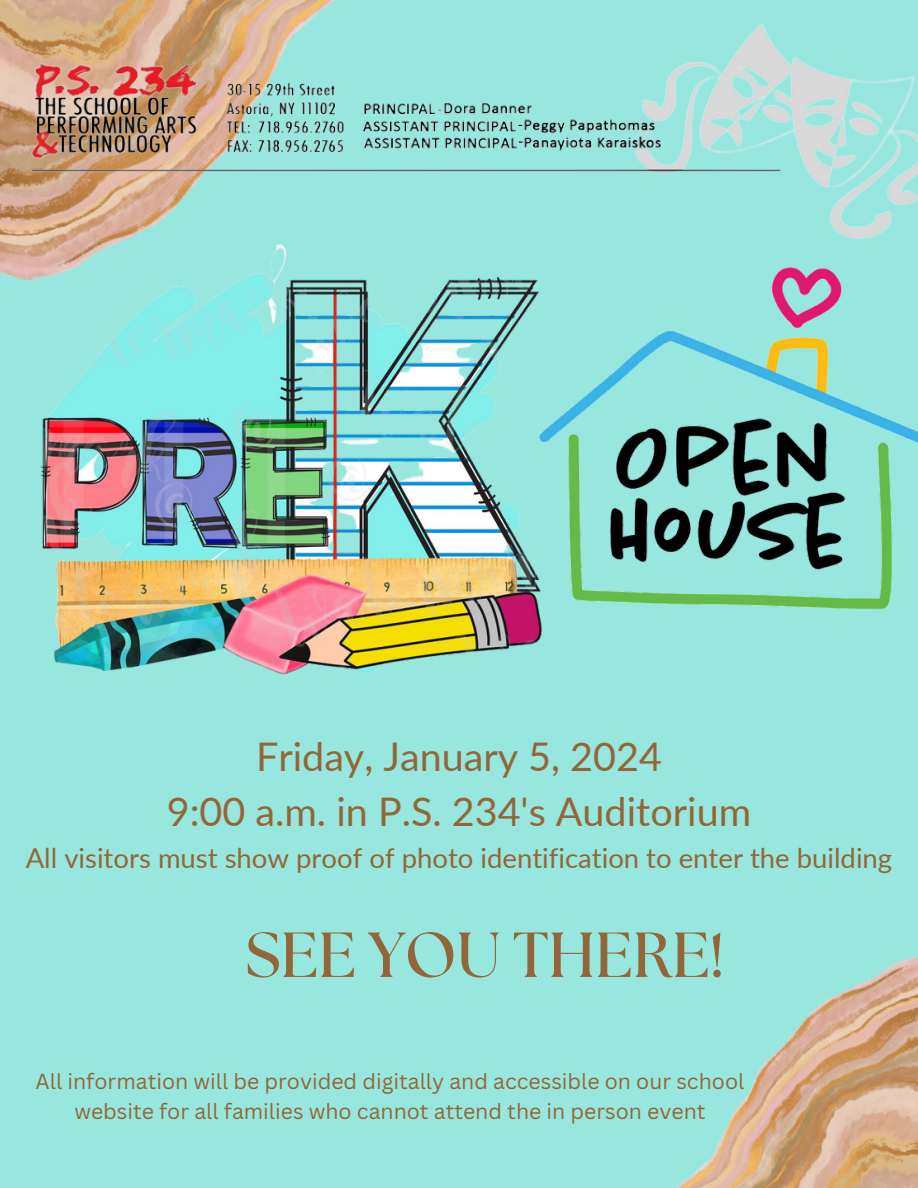
<style>
.page{position:relative;width:918px;height:1188px;background:#98e7de}
.page>*{position:absolute;margin:0;border:0;box-sizing:border-box;transform-origin:0 0}
.t1{font:700 63.45px "The Seasons";color:#936639}
.t2{font:39.45px "Lato";color:#936639}
.t3{font:27.45px "Lato";color:#936639}
.t4{font:21.3px/29.2px "Canva Sans";color:#936639;text-align:center}
</style>
<div class="page">
<img style="left:0;top:0;width:335px;height:218px">
<img style="left:675px;top:956px;width:243px;height:232px">
<img style="left:23px;top:20px;width:895px;height:219px">
<img style="left:0;top:218px;width:606px;height:457px">
<img style="left:524px;top:248px;width:394px;height:387px">
<p class="t2" style="left:256px;top:732px;width:407px">Friday, January 5, 2024</p>
<p class="t2" style="left:167px;top:787px;width:586px">9:00 a.m. in P.S. 234's Auditorium</p>
<p class="t3" style="left:26px;top:840px;width:868px">All visitors must show proof of photo identification to enter the building</p>
<p class="t1" style="left:245px;top:926px;width:480px">SEE YOU THERE!</p>
<p class="t4" style="left:36px;top:1067px;width:710px">All information will be provided digitally and accessible on our school website for all families who cannot attend the in person event</p>
</div>
